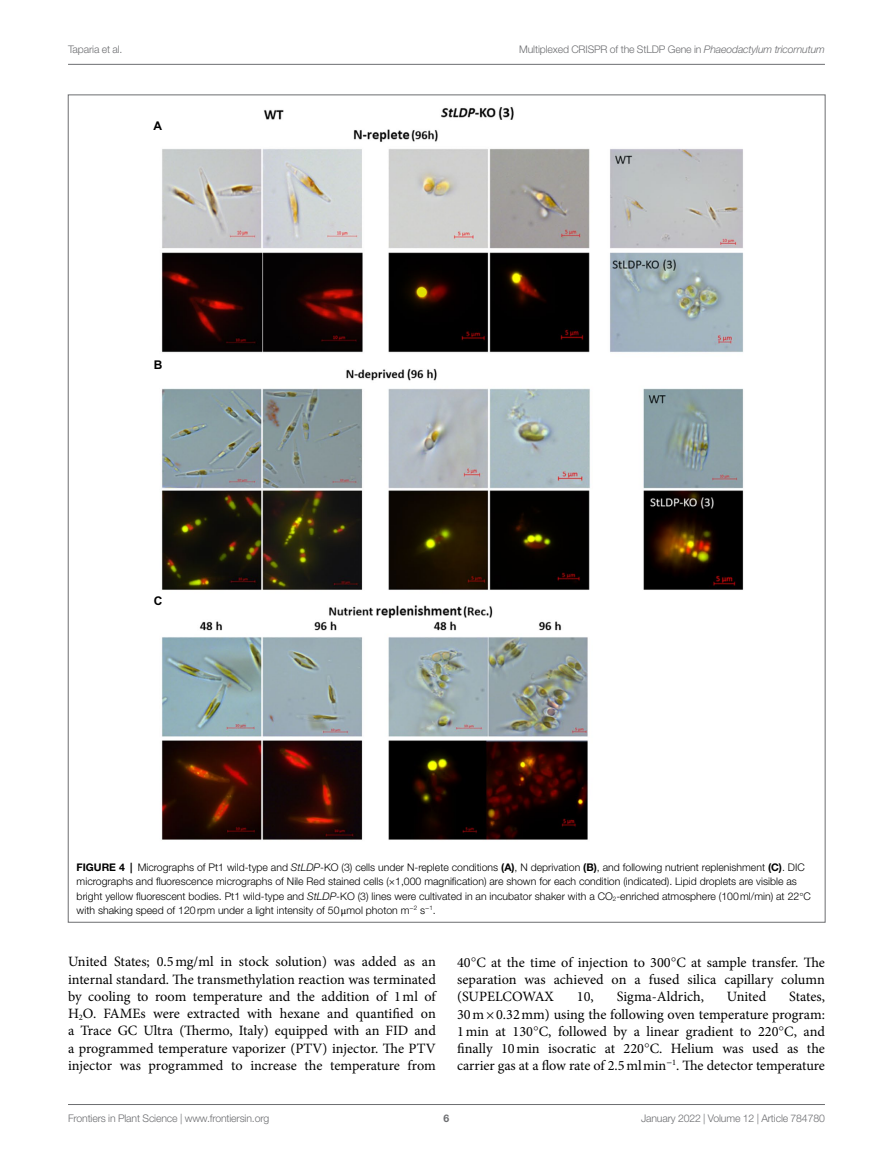
<style>
.page{position:relative;width:893px;height:1170px;background:#fff}
.page>*{position:absolute;margin:0;border:0;box-sizing:border-box;transform-origin:0 0}
.TEXT_FLUSH{font:14.25px/17.2px "Minion Pro";letter-spacing:-.005em;color:#000;text-align:justify}
.t1{font:700 12px "Arial";color:#000}
.FIG_LEG{font:300 10.5px/14.2px "Helvetica Neue LT Std";color:#000}
.t2{font:300 10.5px "Helvetica Neue LT Std";letter-spacing:-.015em;color:#6d6e71}
.t3{font:700 10.5px "Helvetica Neue LT Std";color:#6d6e71}
.s1{font-style:italic}
.s2{font-weight:700}
.s3{font-family:"STIX General";font-weight:400}
.s4{font-family:"STIX General"}
</style>
<div class="page">
<hr style="left:68px;top:64px;width:757px;height:1px;background:#6d6e71">
<hr style="left:68px;top:1104px;width:757px;height:1px;background:#6d6e71">
<img style="left:161px;top:107px;width:583px;height:733px">
<p class="t2" style="left:68px;top:42px;width:56px">Taparia et al.</p>
<p class="t2" style="left:519px;top:42px;width:307px">Multiplexed CRISPR of the StLDP Gene in <span class="s1">Phaeodactylum tricornutum</span></p>
<p class="t1" style="left:153px;top:117px;width:10px">A</p>
<p class="t1" style="left:154px;top:356px;width:10px">B</p>
<p class="t1" style="left:154px;top:593px;width:10px">C</p>
<p class="FIG_LEG" style="left:77px;top:859px;width:736px"><span class="s2">FIGURE 4 |</span> Micrographs of Pt1 wild-type and <span class="s1">StLDP</span>-KO (3) cells under N-replete conditions <span class="s2">(A)</span>, N deprivation <span class="s2">(B)</span>, and following nutrient replenishment <span class="s2">(C)</span>. DIC micrographs and fluorescence micrographs of Nile Red stained cells (×1,000 magnification) are shown for each condition (indicated). Lipid droplets are visible as bright yellow fluorescent bodies. Pt1 wild-type and <span class="s1">StLDP</span>-KO (3) lines were cultivated in an incubator shaker with a CO<sub>2</sub>-enriched atmosphere (100ml/min) at 22<span class="s3">°</span>C with shaking speed of 120rpm under a light intensity of 50<span class="s3">μ</span>mol photon m<sup>−</sup><sup>2</sup> s<sup>−</sup><sup>1</sup>.</p>
<p class="TEXT_FLUSH" style="left:68px;top:953px;width:369px">United States; 0.5mg/ml in stock solution) was added as an internal standard. The transmethylation reaction was terminated by cooling to room temperature and the addition of 1ml of H<sub>2</sub>O. FAMEs were extracted with hexane and quantified on a Trace GC Ultra (Thermo, Italy) equipped with an FID and a programmed temperature vaporizer (PTV) injector. The PTV injector was programmed to increase the temperature from</p>
<p class="TEXT_FLUSH" style="left:457px;top:953px;width:369px">40<span class="s4">°</span>C at the time of injection to 300<span class="s4">°</span>C at sample transfer. The separation was achieved on a fused silica capillary column (SUPELCOWAX</p>
<p class="TEXT_FLUSH" style="left:577px;top:988px;width:18px">10,</p>
<p class="TEXT_FLUSH" style="left:617px;top:988px;width:89px">Sigma-Aldrich,</p>
<p class="TEXT_FLUSH" style="left:727px;top:988px;width:41px">United</p>
<p class="TEXT_FLUSH" style="left:457px;top:988px;width:369px;text-indent:332px">States, 30m×0.32mm) using the following oven temperature program:<br>1min at 130<span class="s4">°</span>C, followed by a linear gradient to 220<span class="s4">°</span>C, and finally 10min isocratic at 220<span class="s4">°</span>C. Helium was used as the carrier gas at a flow rate of 2.5mlmin<sup>−</sup><sup>1</sup>. The detector temperature</p>
<p class="t2" style="left:68px;top:1111px;width:203px">Frontiers in Plant Science | www.frontiersin.org</p>
<p class="t3" style="left:444px;top:1111px;width:7px">6</p>
<p class="t2" style="left:641px;top:1111px;width:185px">January 2022 | Volume 12 | Article 784780</p>
</div>
